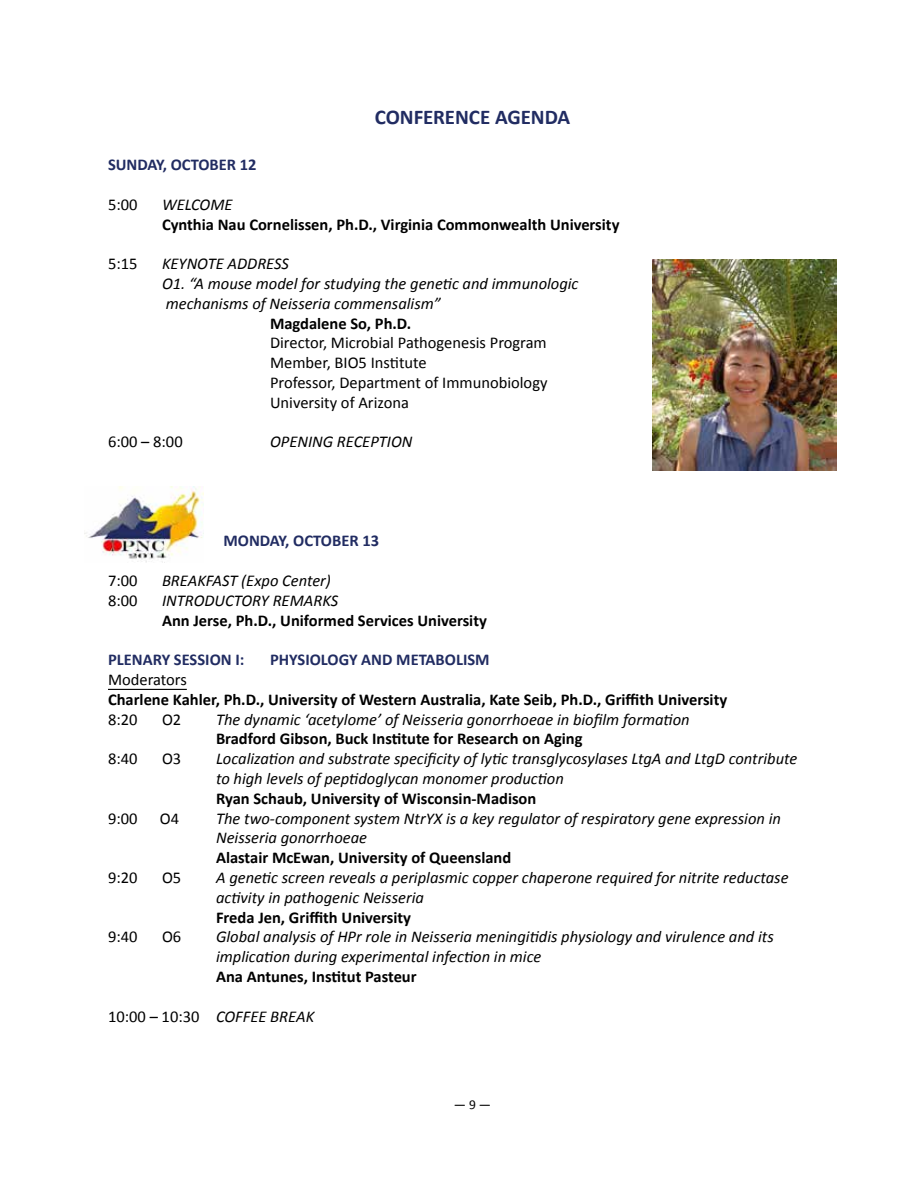
<style>
.page{position:relative;width:918px;height:1188px;background:#fff}
.page>*{position:absolute;margin:0;border:0;box-sizing:border-box;transform-origin:0 0}
.t1{font:700 21px "Calibri";letter-spacing:-.005em;color:#212c62}
.t2{font:italic 16.5px/19.8px "Calibri";color:#000}
.t3{font:700 16.5px "Calibri";color:#000}
.t4{font:16.5px/19.8px "Calibri";color:#000}
.t5{font:700 16.5px "Calibri";color:#212c62}
.t6{font:13.5px "Calibri";color:#000}
.s1{font-style:italic}
</style>
<div class="page">
<hr style="left:108px;top:689px;width:79px;height:1px;background:#000">
<img style="left:653px;top:259px;width:184px;height:212px">
<img style="left:84px;top:486px;width:119px;height:76px">
<p class="t1" style="left:375px;top:103px;width:197px">CONFERENCE AGENDA</p>
<p class="t5" style="left:108px;top:154px;width:150px">SUNDAY, OCTOBER 12</p>
<p class="t4" style="left:108px;top:194px;width:31px">5:00</p>
<p class="t2" style="left:162px;top:194px;width:72px">WELCOME</p>
<p class="t3" style="left:162px;top:213px;width:459px">Cynthia Nau Cornelissen, Ph.D., Virginia Commonwealth University</p>
<p class="t4" style="left:108px;top:254px;width:31px">5:15</p>
<p class="t2" style="left:162px;top:253px;width:418px">KEYNOTE ADDRESS<br>O1. “A mouse model for studying the genetic and immunologic mechanisms of Neisseria commensalism”</p>
<p class="t3" style="left:270px;top:312px;width:143px">Magdalene So, Ph.D.</p>
<p class="t4" style="left:270px;top:333px;width:279px">Director, Microbial Pathogenesis Program<br>Member, BIO5 Institute<br>Professor, Department of Immunobiology<br>University of Arizona</p>
<p class="t4" style="left:108px;top:432px;width:76px">6:00 – 8:00</p>
<p class="t2" style="left:270px;top:431px;width:144px">OPENING RECEPTION</p>
<p class="t5" style="left:224px;top:530px;width:157px">MONDAY, OCTOBER 13</p>
<p class="t4" style="left:108px;top:571px;width:31px">7:00</p>
<p class="t2" style="left:162px;top:570px;width:170px">BREAKFAST (Expo Center)</p>
<p class="t4" style="left:108px;top:590px;width:31px">8:00</p>
<p class="t2" style="left:162px;top:590px;width:178px">INTRODUCTORY REMARKS</p>
<p class="t3" style="left:162px;top:609px;width:326px">Ann Jerse, Ph.D., Uniformed Services University</p>
<p class="t5" style="left:108px;top:649px;width:138px">PLENARY SESSION I:</p>
<p class="t5" style="left:270px;top:649px;width:221px">PHYSIOLOGY AND METABOLISM</p>
<p class="t4" style="left:108px;top:670px;width:80px">Moderators</p>
<p class="t3" style="left:108px;top:689px;width:621px">Charlene Kahler, Ph.D., University of Western Australia, Kate Seib, Ph.D., Griffith University</p>
<p class="t4" style="left:108px;top:709px;width:31px">8:20</p>
<p class="t4" style="left:162px;top:709px;width:21px">O2</p>
<p class="t2" style="left:216px;top:709px;width:475px">The dynamic ‘acetylome’ of Neisseria gonorrhoeae in biofilm formation</p>
<p class="t3" style="left:216px;top:728px;width:368px">Bradford Gibson, Buck Institute for Research on Aging</p>
<p class="t4" style="left:108px;top:749px;width:31px">8:40</p>
<p class="t4" style="left:162px;top:749px;width:21px">O3</p>
<p class="t2" style="left:216px;top:748px;width:583px">Localization and substrate specificity of lytic transglycosylases LtgA and LtgD contribute to high levels of peptidoglycan monomer production</p>
<p class="t3" style="left:216px;top:788px;width:322px">Ryan Schaub, University of Wisconsin-Madison</p>
<p class="t4" style="left:108px;top:808px;width:31px">9:00</p>
<p class="t4" style="left:160px;top:808px;width:21px">O4</p>
<p class="t2" style="left:216px;top:808px;width:566px">The two-component system NtrYX is a key regulator of respiratory gene expression in<br>Neisseria gonorrhoeae</p>
<p class="t3" style="left:216px;top:847px;width:297px">Alastair McEwan, University of Queensland</p>
<p class="t4" style="left:108px;top:868px;width:31px">9:20</p>
<p class="t4" style="left:162px;top:868px;width:21px">O5</p>
<p class="t2" style="left:216px;top:867px;width:574px">A genetic screen reveals a periplasmic copper chaperone required for nitrite reductase activity in pathogenic Neisseria</p>
<p class="t3" style="left:216px;top:906px;width:196px">Freda Jen, Griffith University</p>
<p class="t4" style="left:108px;top:927px;width:31px">9:40</p>
<p class="t4" style="left:162px;top:927px;width:21px">O6</p>
<p class="t2" style="left:216px;top:926px;width:559px">Global analysis of HPr role in Neisseria meningitidis physiology and virulence and its implication during experimental infection in mice</p>
<p class="t3" style="left:216px;top:966px;width:202px">Ana Antunes, Institut Pasteur</p>
<p class="t4" style="left:108px;top:1006px;width:208px">10:00 – 10:30 <span class="s1">COFFEE BREAK</span></p>
<p class="t6" style="left:454px;top:1096px;width:39px">— 9 —</p>
</div>
